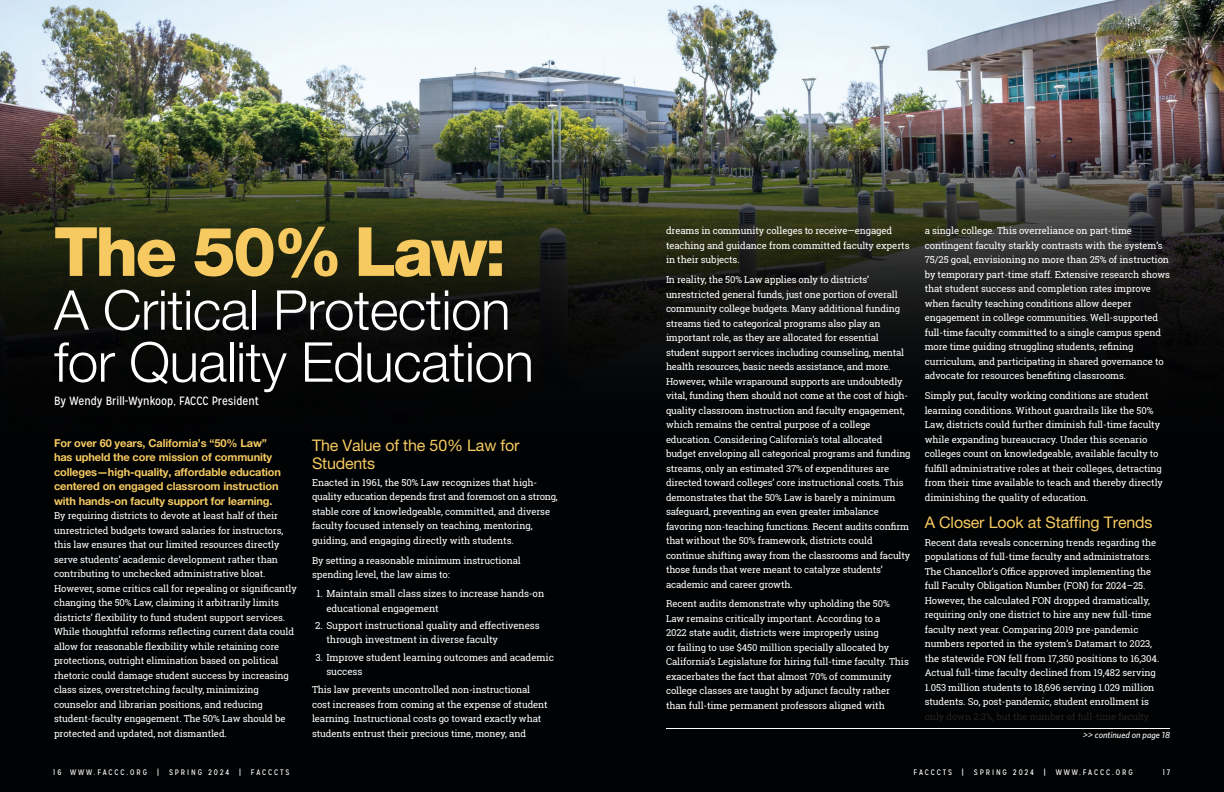
<style>
.page{position:relative;width:1224px;height:792px;background:#010203}
.page>*{position:absolute;margin:0;border:0;box-sizing:border-box;transform-origin:0 0}
.Title_3{font:68px "Helvetica Neue LT 85 Hv";letter-spacing:-.04em;color:#f6ca60}
.Title_3-2{font:55px/52px "Helvetica Neue LT 45 Lt";letter-spacing:-.01em;color:#fff}
.Article_Subtitle_3{font:16px/18px "Helvetica Neue LT 55 Rm";letter-spacing:-.01em;color:#f6ca60}
.Title_3-3{font:12px "Mission Gothic";color:#fff}
.Article_text_Roboto_slab{font:11px/14.5px "Helvetica Neue LT 75 Bd";letter-spacing:-.01em;color:#f6ca60}
.t1{font:9.8px/14.5px "Roboto Slab";letter-spacing:-.01em;color:#fff}
.Article_text_Roboto_slab-2{font:9.5px/14.5px "Roboto Slab";letter-spacing:-.01em;color:#fff}
.continued_top_line{font:italic 500 9px "Whitney";color:#fff}
.t2{font:8px "Mission Gothic";letter-spacing:.24em;color:#fff}
.s1{color:#231f20}
</style>
<div class="page">
<img style="left:0;top:0;width:1224px;height:344px">
<hr style="left:666px;top:728px;width:504px;height:1px;background:#fff">
<p class="Title_3" style="left:54px;top:211px;width:454px">The 50% Law:</p>
<p class="Title_3-2" style="left:54px;top:283px;width:482px">A Critical Protection for Quality Education</p>
<p class="Title_3-3" style="left:54px;top:394px;width:206px">By Wendy Brill-Wynkoop, FACCC President</p>
<p class="Article_text_Roboto_slab" style="left:54px;top:435px;width:229px">For over 60 years, California’s “50% Law” has upheld the core mission of community colleges—high-quality, affordable education centered on engaged classroom instruction with hands-on faculty support for learning.</p>
<p class="Article_text_Roboto_slab-2" style="left:54px;top:508px;width:244px">By requiring districts to devote at least half of their unrestricted budgets toward salaries for instructors, this law ensures that our limited resources directly serve students’ academic development rather than contributing to unchecked administrative bloat.<br>However, some critics call for repealing or significantly changing the 50% Law, claiming it arbitrarily limits districts’ flexibility to fund student support services.<br>While thoughtful reforms reflecting current data could allow for reasonable flexibility while retaining core protections, outright elimination based on political rhetoric could damage student success by increasing class sizes, overstretching faculty, minimizing counselor and librarian positions, and reducing student-faculty engagement. The 50% Law should be protected and updated, not dismantled.</p>
<p class="Article_Subtitle_3" style="left:312px;top:435px;width:209px">The Value of the 50% Law for<br>Students</p>
<p class="Article_text_Roboto_slab-2" style="left:312px;top:475px;width:247px">Enacted in 1961, the 50% Law recognizes that high&shy;quality education depends first and foremost on a strong, stable core of knowledgeable, committed, and diverse faculty focused intensely on teaching, mentoring, guiding, and engaging directly with students.</p>
<p class="Article_text_Roboto_slab-2" style="left:312px;top:553px;width:210px">By setting a reasonable minimum instructional spending level, the law aims to:</p>
<p class="t1" style="left:326px;top:586px;width:219px;text-indent:-10px">1. Maintain small class sizes to increase hands-on educational engagement</p>
<p class="t1" style="left:326px;top:618px;width:215px;text-indent:-11px">2. Support instructional quality and effectiveness through investment in diverse faculty</p>
<p class="t1" style="left:326px;top:650px;width:229px;text-indent:-11px">3. Improve student learning outcomes and academic success</p>
<p class="Article_text_Roboto_slab-2" style="left:312px;top:682px;width:237px">This law prevents uncontrolled non-instructional cost increases from coming at the expense of student learning. Instructional costs go toward exactly what students entrust their precious time, money, and</p>
<p class="Article_text_Roboto_slab-2" style="left:666px;top:223px;width:245px">dreams in community colleges to receive—engaged teaching and guidance from committed faculty experts in their subjects.</p>
<p class="Article_text_Roboto_slab-2" style="left:666px;top:272px;width:246px">In reality, the 50% Law applies only to districts’ unrestricted general funds, just one portion of overall community college budgets. Many additional funding streams tied to categorical programs also play an important role, as they are allocated for essential student support services including counseling, mental health resources, basic needs assistance, and more.<br>However, while wraparound supports are undoubtedly vital, funding them should not come at the cost of high&shy;quality classroom instruction and faculty engagement, which remains the central purpose of a college education. Considering California’s total allocated budget enveloping all categorical programs and funding streams, only an estimated 37% of expenditures are directed toward colleges’ core instructional costs. This demonstrates that the 50% Law is barely a minimum safeguard, preventing an even greater imbalance favoring non-teaching functions. Recent audits confirm that without the 50% framework, districts could continue shifting away from the classrooms and faculty those funds that were meant to catalyze students’ academic and career growth.</p>
<p class="Article_text_Roboto_slab-2" style="left:666px;top:597px;width:244px">Recent audits demonstrate why upholding the 50% Law remains critically important. According to a<br>2022 state audit, districts were improperly using<br>or failing to use $450 million specially allocated by California’s Legislature for hiring full-time faculty. This exacerbates the fact that almost 70% of community college classes are taught by adjunct faculty rather than full-time permanent professors aligned with</p>
<p class="Article_text_Roboto_slab-2" style="left:925px;top:223px;width:247px">a single college. This overreliance on part-time contingent faculty starkly contrasts with the system’s 75/25 goal, envisioning no more than 25% of instruction by temporary part-time staff. Extensive research shows that student success and completion rates improve when faculty teaching conditions allow deeper engagement in college communities. Well-supported full-time faculty committed to a single campus spend more time guiding struggling students, refining curriculum, and participating in shared governance to advocate for resources benefiting classrooms.</p>
<p class="Article_text_Roboto_slab-2" style="left:925px;top:388px;width:240px">Simply put, faculty working conditions are student learning conditions. Without guardrails like the 50% Law, districts could further diminish full-time faculty while expanding bureaucracy. Under this scenario colleges count on knowledgeable, available faculty to fulfill administrative roles at their colleges, detracting from their time available to teach and thereby directly diminishing the quality of education.</p>
<p class="Article_Subtitle_3" style="left:925px;top:513px;width:229px">A Closer Look at Staffing Trends</p>
<p class="Article_text_Roboto_slab-2" style="left:925px;top:535px;width:236px">Recent data reveals concerning trends regarding the populations of full-time faculty and administrators.<br>The Chancellor’s Office approved implementing the full Faculty Obligation Number (FON) for 2024–25.<br>However, the calculated FON dropped dramatically, requiring only one district to hire any new full-time faculty next year. Comparing 2019 pre-pandemic numbers reported in the system’s Datamart to 2023, the statewide FON fell from 17,350 positions to 16,304.<br>Actual full-time faculty declined from 19,482 serving 1.053 million students to 18,696 serving 1.029 million students. So, post-pandemic, student enrollment is <span class="s1">only down 2.3%, but the number of full-time faculty</span></p>
<p class="continued_top_line" style="left:1083px;top:729px;width:89px">&gt;&gt; continued on page 18</p>
<p class="t2" style="left:53px;top:768px;width:238px">16 WWW.FACCC.ORG | SPRING 2024 | FACCCTS</p>
<p class="t2" style="left:914px;top:768px;width:221px">FACCCTS | SPRING 2024 | WWW.FACCC.ORG</p>
<p class="t2" style="left:1163px;top:768px;width:9px">17</p>
</div>
